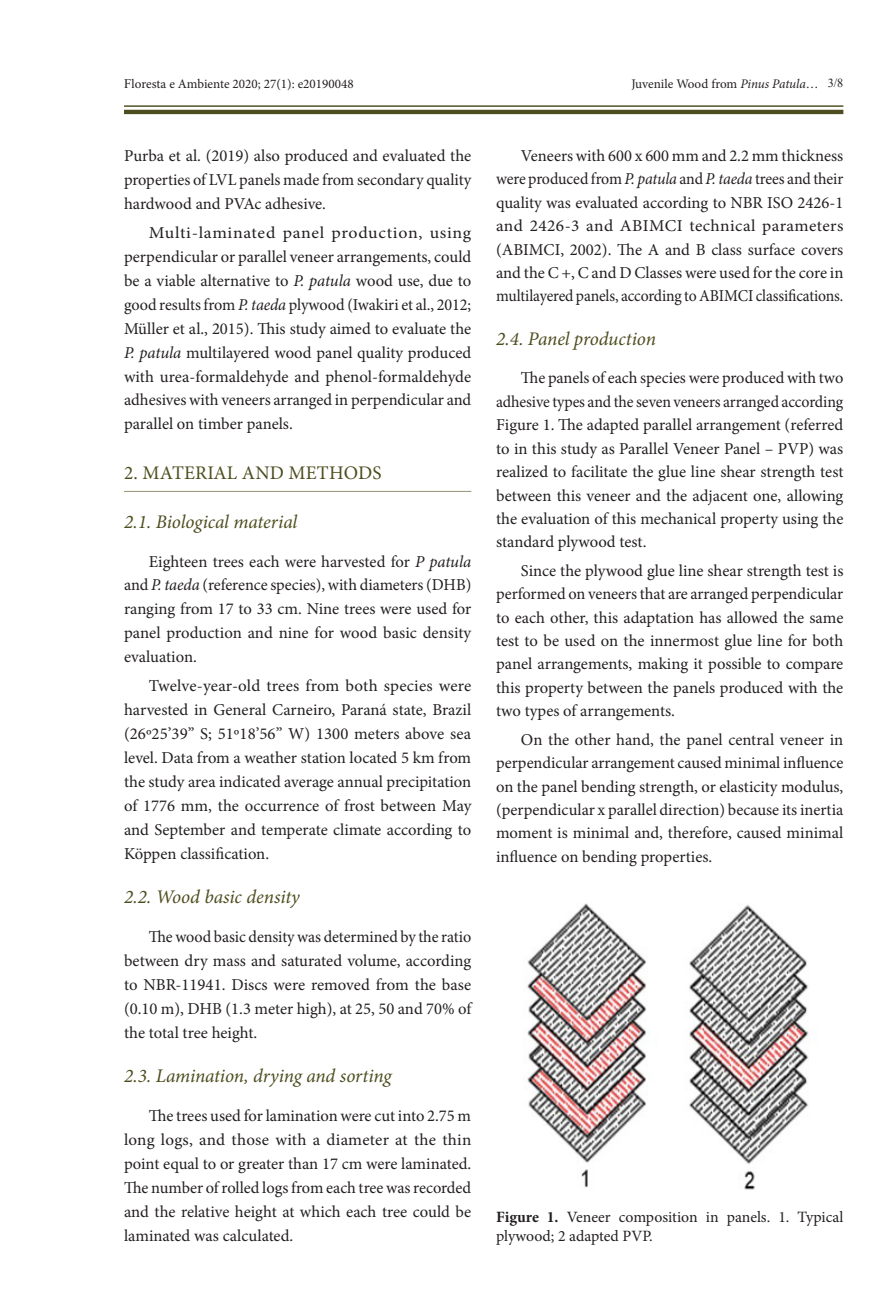
<style>
.page{position:relative;width:893px;height:1315px;background:#fff}
.page>*{position:absolute;margin:0;border:0;box-sizing:border-box;transform-origin:0 0}
.Heading2{font:italic 19.25px "Minion Pro";letter-spacing:-.01em;color:#4d4d1f}
.Heading2Alt{font:italic 19.25px "Minion Pro";letter-spacing:-.005em;color:#4d4d1f}
.Heading1{font:19.25px "Minion Pro";letter-spacing:.01em;color:#4d4d1f}
.Paragraph{font:16.62px/23.4px "Minion Pro";color:#231f20;text-align:justify}
.Paragraph-2{font:16.62px/24px "Minion Pro";color:#231f20;text-align:justify;scale:1.07 1}
.FigureCaption{font:15.75px/18.9px "Minion Pro";color:#231f20}
.t1{font:13.12px "Minion Pro";color:#231f20}
.s1{font-family:"Times New Roman"}
.s2{font-style:italic}
.s3{font-family:"Times New Roman";font-size:12.25px}
.s4{font-weight:700}
</style>
<div class="page">
<hr style="left:124px;top:110px;width:719px;height:4px;background:#4d4d1f">
<hr style="left:124px;top:105px;width:719px;height:2px;background:#4d4d1f">
<hr style="left:124px;top:491px;width:347px;height:1px;background:#959172">
<img style="left:527px;top:903px;width:282px;height:287px">
<p class="t1" style="left:124px;top:75px;width:231px"><span class="s1">Fl</span>oresta e Ambiente 2020; 27(1): e20190048</p>
<p class="t1" style="left:631px;top:75px;width:213px">Juvenile Wood from <span class="s2">Pinus Patula</span>… <span class="s3">3/8</span></p>
<p class="Paragraph" style="left:124px;top:144px;width:349px;line-height:24px">Purba et al. (2019) also produced and evaluated the properties of LVL panels made from secondary quality hardwood and PVAc adhesive.</p>
<p class="Paragraph-2" style="left:124px;top:220px;width:326px;text-indent:25px">Multi-laminated panel production, using perpendicular or parallel veneer arrangements, could be a viable alternative to <span class="s2">P. patula</span> wood use, due to good results from <span class="s2">P. taeda</span> plywood (Iwakiri et al., 2012; Müller et al., 2015). This study aimed to evaluate the <span class="s2">P. patula</span> multilayered wood panel quality produced with urea-formaldehyde and phenol-formaldehyde adhesives with veneers arranged in perpendicular and parallel on timber panels.</p>
<p class="Heading1" style="left:124px;top:459px;width:259px">2. MATERIAL AND METHODS</p>
<p class="Heading2Alt" style="left:124px;top:508px;width:175px">2.1. Biological material</p>
<p class="Paragraph" style="left:124px;top:549px;width:349px;line-height:24px;text-indent:25px">Eighteen trees each were harvested for <span class="s2">P patula </span>and <span class="s2">P. taeda</span> (reference species), with diameters (DHB) ranging from 17 to 33 cm. Nine trees were used for panel production and nine for wood basic density evaluation.</p>
<p class="Paragraph" style="left:124px;top:674px;width:349px;line-height:24px;text-indent:25px">Twelve-year-old trees from both species were harvested in General Carneiro, Paraná state, Brazil (26º25’39” S; 51º18’56” W) 1300 meters above sea level. Data from a weather station located 5 km from the study area indicated average annual precipitation of 1776 mm, the occurrence of frost between May and September and temperate climate according to Köppen classification.</p>
<p class="Heading2" style="left:124px;top:884px;width:177px">2.2. Wood basic density</p>
<p class="Paragraph" style="left:124px;top:924px;width:349px;line-height:24px;text-indent:25px">The wood basic density was determined by the ratio between dry mass and saturated volume, according to NBR-11941. Discs were removed from the base (0.10 m), DHB (1.3 meter high), at 25, 50 and 70% of the total tree height.</p>
<p class="Heading2" style="left:124px;top:1062px;width:269px">2.3. Lamination, drying and sorting</p>
<p class="Paragraph" style="left:124px;top:1103px;width:349px;line-height:24px;text-indent:25px">The trees used for lamination were cut into 2.75 m long logs, and those with a diameter at the thin point equal to or greater than 17 cm were laminated.<br>The number of rolled logs from each tree was recorded and the relative height at which each tree could be laminated was calculated.</p>
<p class="Paragraph" style="left:496px;top:144px;width:349px;text-indent:25px">Veneers with 600 x 600 mm and 2.2 mm thickness were produced from <span class="s2">P. patula</span> and <span class="s2">P. taeda</span> trees and their quality was evaluated according to NBR ISO 2426‑1 and 2426-3 and ABIMCI technical parameters (ABIMCI, 2002). The A and B class surface covers and the C +, C and D Classes were used for the core in multilayered panels, according to ABIMCI classifications.</p>
<p class="Heading2" style="left:496px;top:326px;width:161px">2.4. Panel production</p>
<p class="Paragraph" style="left:496px;top:366px;width:349px;text-indent:25px">The panels of each species were produced with two adhesive types and the seven veneers arranged according Figure 1. The adapted parallel arrangement (referred to in this study as Parallel Veneer Panel – PVP) was realized to facilitate the glue line shear strength test between this veneer and the adjacent one, allowing the evaluation of this mechanical property using the standard plywood test.</p>
<p class="Paragraph" style="left:496px;top:559px;width:349px;text-indent:25px">Since the plywood glue line shear strength test is performed on veneers that are arranged perpendicular to each other, this adaptation has allowed the same test to be used on the innermost glue line for both panel arrangements, making it possible to compare this property between the panels produced with the two types of arrangements.</p>
<p class="Paragraph" style="left:496px;top:727px;width:349px;text-indent:25px">On the other hand, the panel central veneer in perpendicular arrangement caused minimal influence on the panel bending strength, or elasticity modulus, (perpendicular x parallel direction) because its inertia moment is minimal and, therefore, caused minimal influence on bending properties.</p>
<p class="FigureCaption" style="left:496px;top:1207px;width:349px"><span class="s4">Figure 1.</span> Veneer composition in panels. 1. Typical plywood; 2 adapted PVP.</p>
</div>
